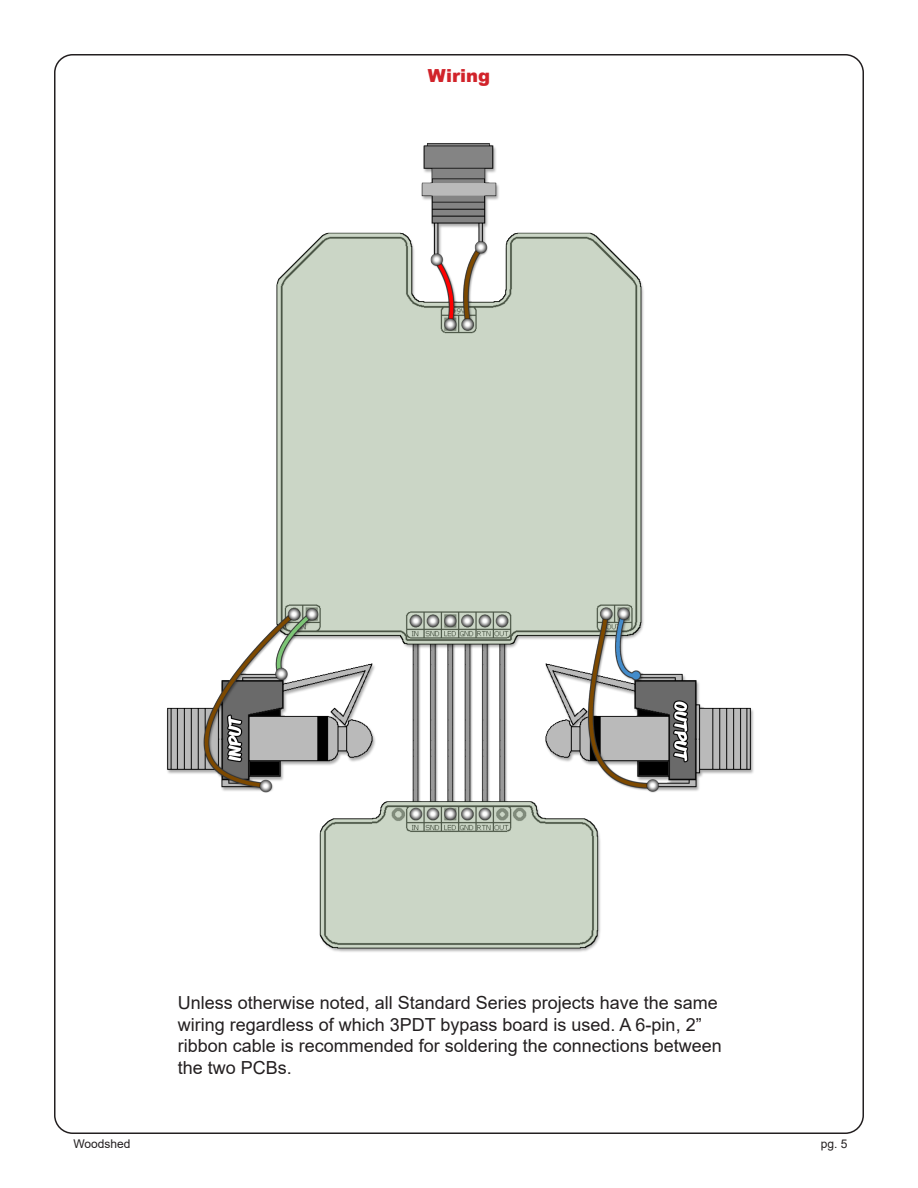
<style>
.page{position:relative;width:918px;height:1188px;background:#fff}
.page>*{position:absolute;margin:0;border:0;box-sizing:border-box;transform-origin:0 0}
.t1{font:18px/21.6px "Arial";color:#231f20}
.t2{font:900 18px "Arial";color:#d1232a}
.t3{font:12px "Arial";color:#231f20}
</style>
<div class="page">
<img style="left:167px;top:143px;width:587px;height:809px">
<p class="t2" style="left:428px;top:62px;width:64px">Wiring</p>
<p class="t1" style="left:178px;top:992px;width:546px">Unless otherwise noted, all Standard Series projects have the same wiring regardless of which 3PDT bypass board is used. A 6-pin, 2” ribbon cable is recommended for soldering the connections between the two PCBs.</p>
<p class="t3" style="left:74px;top:1136px;width:59px">Woodshed</p>
<p class="t3" style="left:821px;top:1136px;width:28px">pg. 5</p>
</div>
